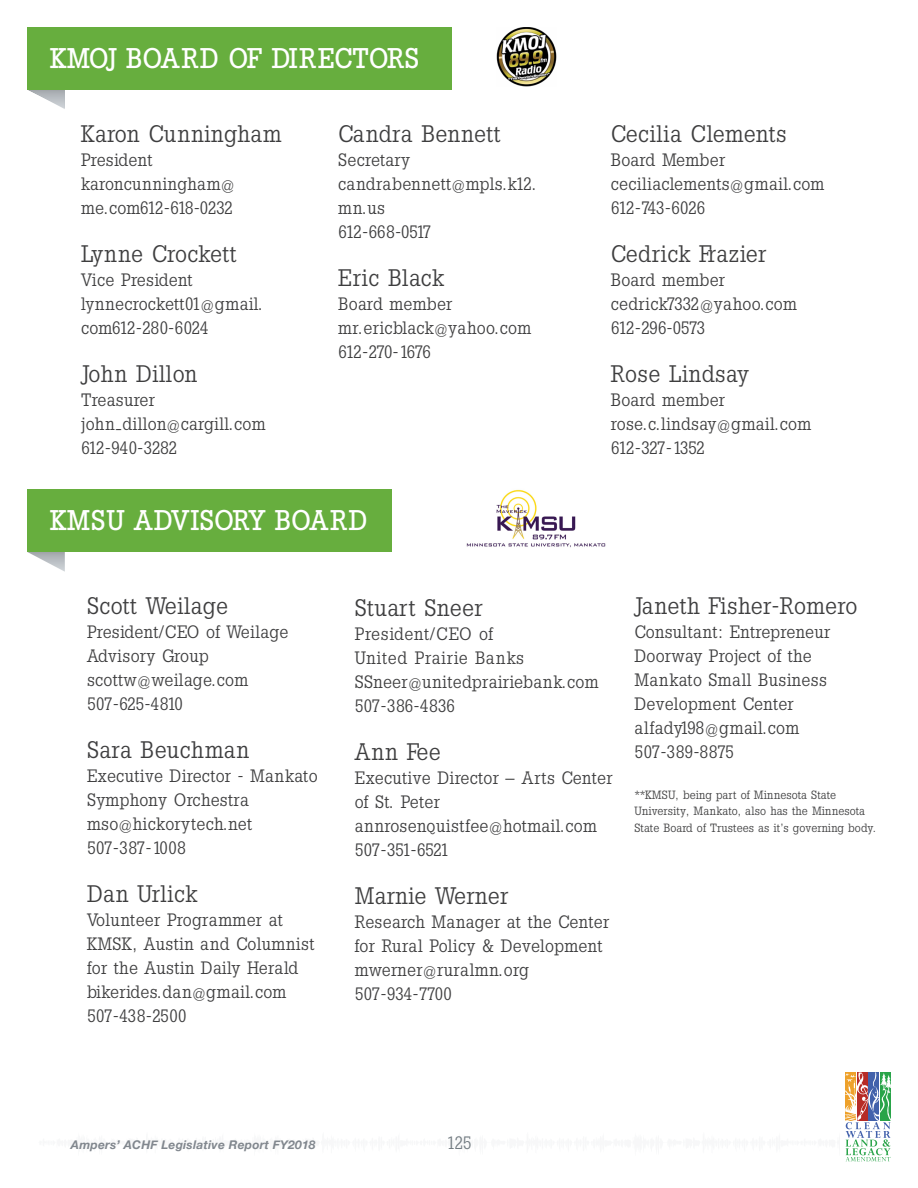
<style>
.page{position:relative;width:918px;height:1188px;background:#fff}
.page>*{position:absolute;margin:0;border:0;box-sizing:border-box;transform-origin:0 0}
.t1{font:500 28.5px "Slab Tall X";letter-spacing:.005em;color:#fff}
.t2{font:500 28.5px "Slab Tall X";letter-spacing:.04em;color:#fff}
.Lists_of_Names{font:24px "Slab Tall X";letter-spacing:.02em;color:#3e3e3f}
.Lists_of_Names-2{font:18px/24px "Slab Tall X";letter-spacing:.02em;color:#3e3e3f}
.Lists_of_Names-3{font:18px "Slab Tall X";letter-spacing:-.035em;color:#3e3e3f}
.Lists_of_Names-4{font:18px "Slab Tall X";letter-spacing:.04em;color:#3e3e3f}
.Lists_of_Names-5{font:18px "Slab Tall X";letter-spacing:-.015em;color:#3e3e3f}
.Lists_of_Names-6{font:18px "Slab Tall X";letter-spacing:-.03em;color:#3e3e3f}
.Lists_of_Names-7{font:18px "Slab Tall X";letter-spacing:-.055em;color:#3e3e3f}
.Lists_of_Names-8{font:18px "Slab Tall X";letter-spacing:-.05em;color:#3e3e3f}
.t3{font:18px "Slab Tall X";color:#737c82}
.Lists_of_Names-9{font:12px/16.5px "Slab Tall X";letter-spacing:.01em;color:#3e3e3f}
.t4{font:italic 700 12px "Helvetica Neue";letter-spacing:.02em;color:#81878e}
</style>
<div class="page">
<svg style="left:845px;top:1073px;width:46px;height:88px"></svg>
<svg style="left:28px;top:552px;width:37px;height:20px"></svg>
<div style="left:27px;top:490px;width:365px;height:62px;background:#67ae3e"></div>
<img style="left:466px;top:489px;width:140px;height:59px">
<svg style="left:27px;top:89px;width:38px;height:20px"></svg>
<div style="left:27px;top:27px;width:424px;height:62px;background:#67ae3e"></div>
<img style="left:497px;top:27px;width:59px;height:59px">
<p class="t1" style="left:50px;top:41px;width:371px">KMOJ BOARD OF DIRECTORS</p>
<p class="Lists_of_Names" style="left:81px;top:120px;width:202px">Karon Cunningham</p>
<p class="Lists_of_Names-2" style="left:81px;top:148px;width:73px">President</p>
<p class="Lists_of_Names-2" style="left:81px;top:172px;width:155px">karoncunningham@ me.com612-618-0232</p>
<p class="Lists_of_Names" style="left:81px;top:240px;width:157px">Lynne Crockett</p>
<p class="Lists_of_Names-2" style="left:81px;top:268px;width:113px">Vice President</p>
<p class="Lists_of_Names-2" style="left:81px;top:292px;width:184px">lynnecrockett01@gmail. com612-280-6024</p>
<p class="Lists_of_Names" style="left:81px;top:360px;width:118px">John Dillon</p>
<p class="Lists_of_Names-2" style="left:81px;top:388px;width:75px">Treasurer</p>
<p class="Lists_of_Names-2" style="left:81px;top:412px;width:186px">john-dillon@cargill.com</p>
<p class="Lists_of_Names-6" style="left:81px;top:438px;width:98px">612-940-3282</p>
<p class="Lists_of_Names" style="left:338px;top:120px;width:164px">Candra Bennett</p>
<p class="Lists_of_Names-2" style="left:338px;top:148px;width:73px">Secretary</p>
<p class="Lists_of_Names-2" style="left:338px;top:172px;width:200px">candrabennett@mpls.k12. mn.us</p>
<p class="Lists_of_Names-3" style="left:338px;top:222px;width:95px">612-668-0517</p>
<p class="Lists_of_Names" style="left:338px;top:264px;width:107px">Eric Black</p>
<p class="Lists_of_Names-2" style="left:338px;top:292px;width:116px">Board member</p>
<p class="Lists_of_Names-2" style="left:338px;top:316px;width:195px">mr.ericblack@yahoo.com</p>
<p class="Lists_of_Names-7" style="left:338px;top:342px;width:94px">612-270-1676</p>
<p class="t2" style="left:50px;top:503px;width:319px">KMSU ADVISORY BOARD</p>
<p class="Lists_of_Names" style="left:611px;top:120px;width:177px">Cecilia Clements</p>
<p class="Lists_of_Names-2" style="left:611px;top:148px;width:116px">Board Member</p>
<p class="Lists_of_Names-2" style="left:611px;top:172px;width:215px">ceciliaclements@gmail.com</p>
<p class="Lists_of_Names-3" style="left:611px;top:198px;width:96px">612-743-6026</p>
<p class="Lists_of_Names" style="left:611px;top:240px;width:157px">Cedrick Frazier</p>
<p class="Lists_of_Names-2" style="left:611px;top:268px;width:116px">Board member</p>
<p class="Lists_of_Names-2" style="left:611px;top:292px;width:188px">cedrick7332@yahoo.com</p>
<p class="Lists_of_Names-3" style="left:611px;top:318px;width:96px">612-296-0573</p>
<p class="Lists_of_Names" style="left:611px;top:360px;width:139px">Rose Lindsay</p>
<p class="Lists_of_Names-2" style="left:611px;top:388px;width:116px">Board member</p>
<p class="Lists_of_Names-2" style="left:611px;top:412px;width:202px">rose.c.lindsay@gmail.com</p>
<p class="Lists_of_Names-8" style="left:611px;top:438px;width:96px">612-327-1352</p>
<p class="Lists_of_Names" style="left:87px;top:592px;width:142px">Scott Weilage</p>
<p class="Lists_of_Names-2" style="left:87px;top:620px;width:203px">President/CEO of Weilage</p>
<p class="Lists_of_Names-2" style="left:87px;top:644px;width:123px">Advisory Group</p>
<p class="Lists_of_Names-2" style="left:87px;top:668px;width:163px">scottw@weilage.com</p>
<p class="Lists_of_Names-3" style="left:87px;top:693px;width:97px">507-625-4810</p>
<p class="Lists_of_Names" style="left:87px;top:736px;width:164px">Sara Beuchman</p>
<p class="Lists_of_Names-2" style="left:87px;top:764px;width:232px">Executive Director - Mankato<br>Symphony Orchestra</p>
<p class="Lists_of_Names-2" style="left:87px;top:812px;width:167px">mso@hickorytech.net</p>
<p class="Lists_of_Names-2" style="left:87px;top:836px;width:100px">507-387-1008</p>
<p class="Lists_of_Names" style="left:87px;top:880px;width:112px">Dan Urlick</p>
<p class="Lists_of_Names-2" style="left:87px;top:908px;width:229px">Volunteer Programmer at<br>KMSK, Austin and Columnist for the Austin Daily Herald</p>
<p class="Lists_of_Names-2" style="left:87px;top:980px;width:201px">bikerides.dan@gmail.com</p>
<p class="Lists_of_Names-2" style="left:87px;top:1004px;width:101px">507-438-2500</p>
<p class="Lists_of_Names" style="left:355px;top:593px;width:129px">Stuart Sneer</p>
<p class="Lists_of_Names-4" style="left:355px;top:623px;width:140px">President/CEO of</p>
<p class="Lists_of_Names-4" style="left:355px;top:647px;width:171px">United Prairie Banks</p>
<p class="Lists_of_Names-2" style="left:355px;top:669px;width:245px">SSneer@unitedprairiebank.com</p>
<p class="Lists_of_Names-5" style="left:355px;top:695px;width:102px">507-386-4836</p>
<p class="Lists_of_Names" style="left:355px;top:737px;width:87px">Ann Fee</p>
<p class="Lists_of_Names-2" style="left:355px;top:765px;width:259px">Executive Director – Arts Center of St. Peter</p>
<p class="Lists_of_Names-2" style="left:355px;top:813px;width:244px">annrosenquistfee@hotmail.com</p>
<p class="Lists_of_Names-3" style="left:355px;top:839px;width:95px">507-351-6521</p>
<p class="Lists_of_Names" style="left:355px;top:881px;width:155px">Marnie Werner</p>
<p class="Lists_of_Names-2" style="left:355px;top:909px;width:256px">Research Manager at the Center for Rural Policy &amp; Development</p>
<p class="Lists_of_Names-2" style="left:355px;top:957px;width:176px">mwerner@ruralmn.org</p>
<p class="Lists_of_Names-3" style="left:355px;top:983px;width:98px">507-934-7700</p>
<p class="Lists_of_Names" style="left:634px;top:592px;width:224px">Janeth Fisher-Romero</p>
<p class="Lists_of_Names-2" style="left:634px;top:620px;width:197px">Consultant: Entrepreneur<br>Doorway Project of the<br>Mankato Small Business<br>Development Center</p>
<p class="Lists_of_Names-2" style="left:634px;top:716px;width:166px">alfady198@gmail.com</p>
<p class="Lists_of_Names-5" style="left:634px;top:742px;width:101px">507-389-8875</p>
<p class="Lists_of_Names-9" style="left:634px;top:786px;width:243px">**KMSU, being part of Minnesota State<br>University, Mankato, also has the Minnesota<br>State Board of Trustees as it’s governing body.</p>
<p class="t4" style="left:71px;top:1135px;width:246px">Ampers’ ACHF Legislative Report FY2018</p>
<p class="t3" style="left:446px;top:1132px;width:27px">125</p>
</div>
